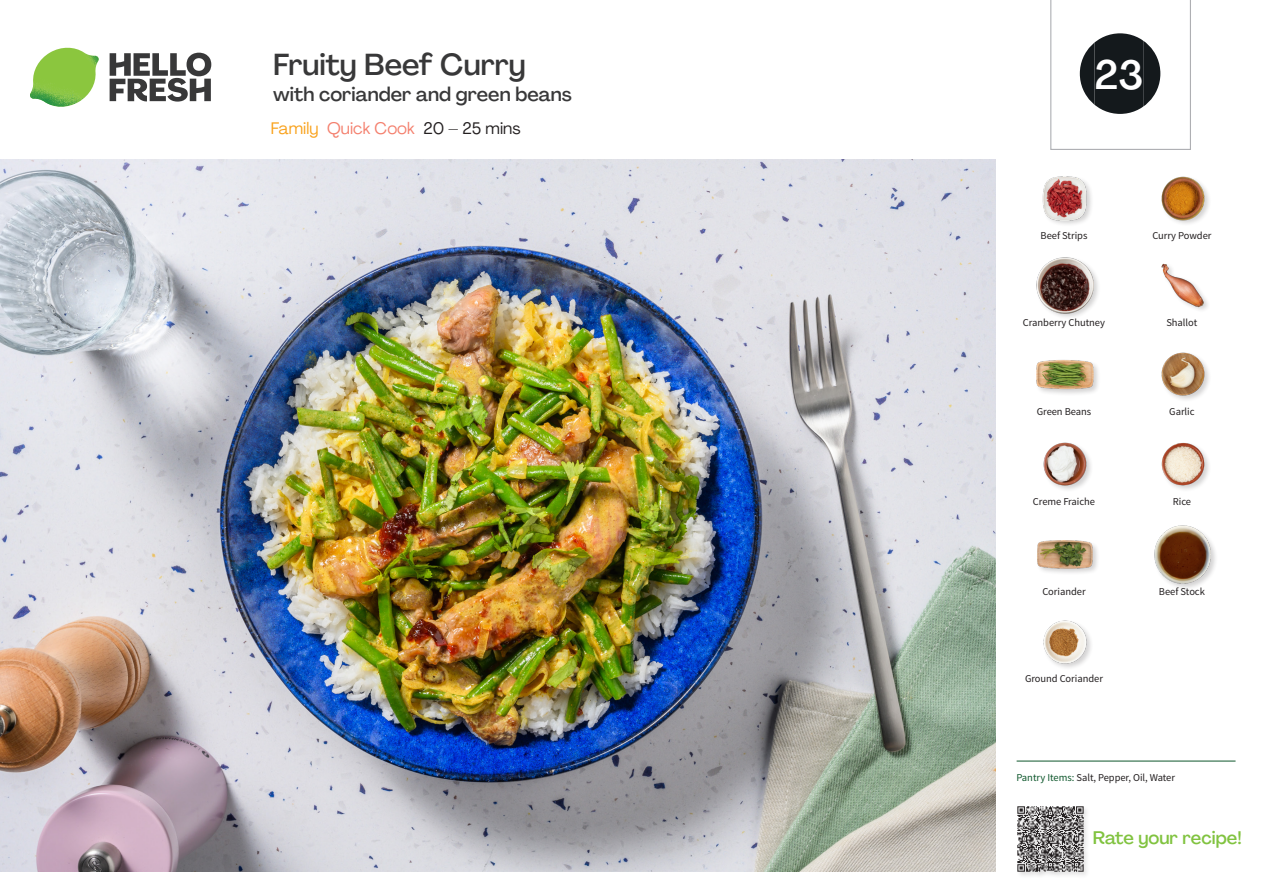
<style>
.page{position:relative;width:1263px;height:893px;background:#fff}
.page>*{position:absolute;margin:0;border:0;box-sizing:border-box;transform-origin:0 0}
._24_Recipe_Nr_Bag{font:500 40.5px "Agrandir";color:#fff}
._15_Titel_UK{font:500 30px "Agrandir";letter-spacing:-.005em;color:#383839}
._15_Titel_UK-2{font:500 19.5px "Agrandir";color:#383839}
.t1{font:500 18px "Agrandir";color:#81c340}
._02_Box_Type{font:16.5px "Agrandir";color:#f4806e}
._18_FRONT_ingredients_UK{font:10.5px "Source Sans Pro";letter-spacing:-.005em;color:#231f20}
.t2{font:10.5px "Source Sans Variable";letter-spacing:-.005em;color:#231f20}
.s1{color:#f9a21c}
.s2{color:#231f20}
.s3{font-family:"Source Sans Pro";color:#0e572c}
</style>
<div class="page">
<svg style="left:110px;top:53px;width:101px;height:49px"></svg>
<img style="left:30px;top:48px;width:69px;height:59px">
<img style="left:0;top:159px;width:995px;height:713px">
<hr style="left:1016px;top:761px;width:219px;height:1px;background:#0e572c">
<div style="left:1016px;top:805px;width:74px;height:74px;background:#f9f9f9"></div>
<img style="left:1017px;top:806px;width:69px;height:69px">
<img style="left:1161px;top:176px;width:48px;height:48px">
<img style="left:1042px;top:176px;width:49px;height:48px">
<img style="left:1161px;top:263px;width:47px;height:47px">
<div style="left:1035px;top:256px;width:66px;height:64px;background:#231f20;opacity:.2"></div>
<img style="left:1036px;top:257px;width:58px;height:57px">
<img style="left:1161px;top:352px;width:48px;height:48px">
<div style="left:1035px;top:359px;width:66px;height:38px;background:#231f20;opacity:.2"></div>
<img style="left:1036px;top:359px;width:58px;height:38px">
<img style="left:1161px;top:442px;width:48px;height:48px">
<img style="left:1043px;top:442px;width:48px;height:48px">
<div style="left:1154px;top:525px;width:64px;height:65px;background:#231f20;opacity:.2"></div>
<img style="left:1154px;top:526px;width:58px;height:57px">
<div style="left:1036px;top:539px;width:64px;height:37px;background:#231f20;opacity:.2"></div>
<img style="left:1036px;top:539px;width:58px;height:37px">
<img style="left:1043px;top:620px;width:48px;height:48px">
<svg style="left:1050px;top:0;width:141px;height:150px"></svg>
<p class="_15_Titel_UK" style="left:273px;top:46px;width:254px">Fruity Beef Curry</p>
<p class="_15_Titel_UK-2" style="left:273px;top:82px;width:300px">with coriander and green beans</p>
<p class="_02_Box_Type" style="left:271px;top:118px;width:251px"><span class="s1">Family</span> Quick Cook <span class="s2">20 – 25 mins</span></p>
<p class="_24_Recipe_Nr_Bag" style="left:1094px;top:50px;width:50px">23</p>
<p class="_18_FRONT_ingredients_UK" style="left:1040px;top:229px;width:48px">Beef Strips</p>
<p class="_18_FRONT_ingredients_UK" style="left:1152px;top:229px;width:61px">Curry Powder</p>
<p class="_18_FRONT_ingredients_UK" style="left:1023px;top:316px;width:84px">Cranberry Chutney</p>
<p class="_18_FRONT_ingredients_UK" style="left:1166px;top:316px;width:32px">Shallot</p>
<p class="_18_FRONT_ingredients_UK" style="left:1037px;top:405px;width:56px">Green Beans</p>
<p class="_18_FRONT_ingredients_UK" style="left:1169px;top:405px;width:27px">Garlic</p>
<p class="_18_FRONT_ingredients_UK" style="left:1033px;top:495px;width:64px">Creme Fraiche</p>
<p class="_18_FRONT_ingredients_UK" style="left:1173px;top:495px;width:20px">Rice</p>
<p class="_18_FRONT_ingredients_UK" style="left:1042px;top:585px;width:45px">Coriander</p>
<p class="_18_FRONT_ingredients_UK" style="left:1159px;top:585px;width:47px">Beef Stock</p>
<p class="_18_FRONT_ingredients_UK" style="left:1025px;top:672px;width:79px">Ground Coriander</p>
<p class="t2" style="left:1016px;top:771px;width:160px"><span class="s3">Pantry Items:</span> Salt, Pepper, Oil, Water</p>
<h3 class="t1" style="left:1093px;top:827px;width:150px">Rate your recipe!</h3>
</div>
